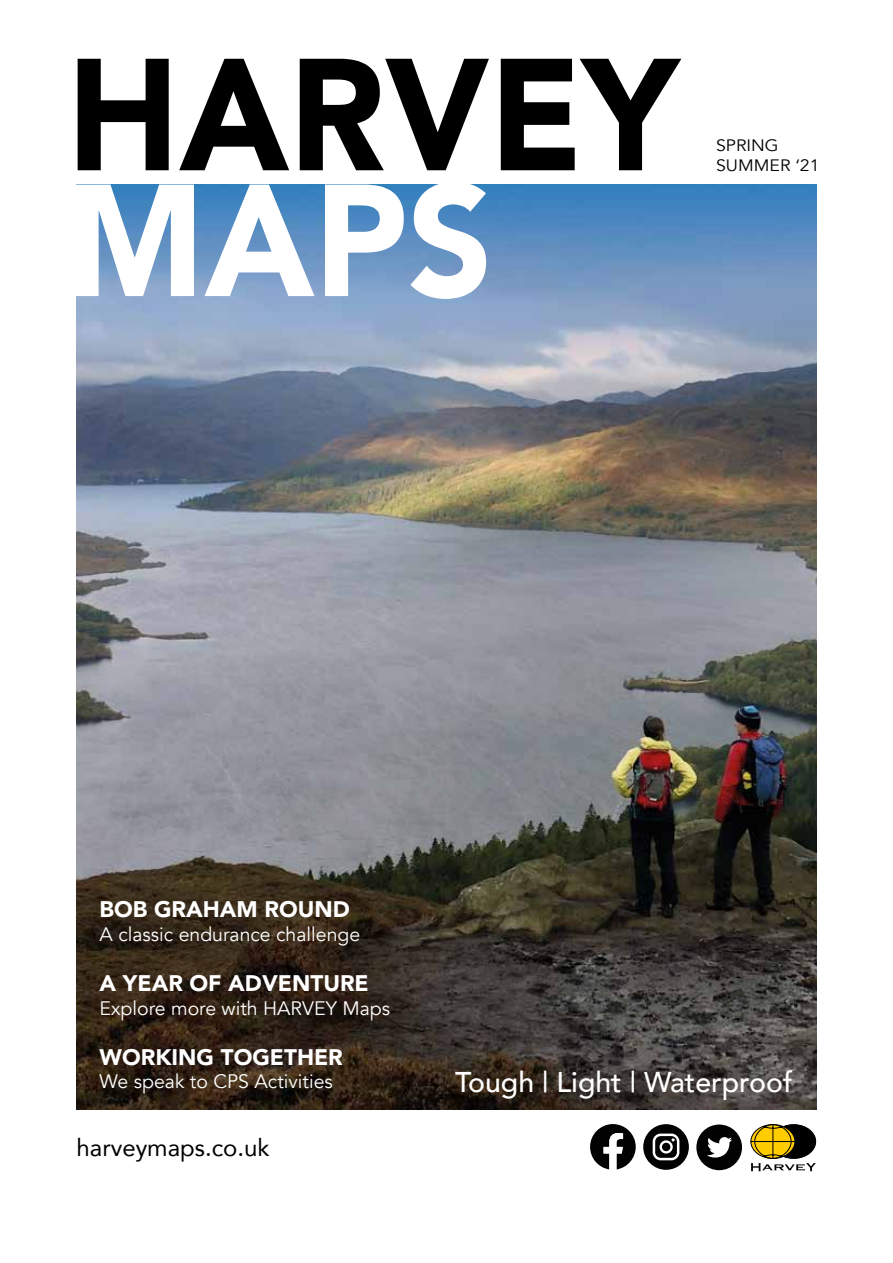
<style>
.page{position:relative;width:893px;height:1263px;background:#fff}
.page>*{position:absolute;margin:0;border:0;box-sizing:border-box;transform-origin:0 0}
.t1{font:900 157.5px "Avenir";color:#000;scale:.94 1}
.t2{font:900 157.5px "Avenir";color:#fff;scale:.94 1}
.t3{font:500 28.5px "Avenir";color:#fff}
.t4{font:24px "Avenir";color:#000}
.t5{font:900 22.5px "Avenir";color:#fff}
.t6{font:19.5px "Avenir";color:#fff}
.t7{font:16.5px/19.8px "Avenir";color:#000;scale:1.07 1}
</style>
<div class="page">
<img style="left:77px;top:185px;width:739px;height:925px">
<div style="left:696px;top:1124px;width:46px;height:46px;background:#020203;border-radius:50%"></div>
<svg style="left:707px;top:1137px;width:25px;height:21px"></svg>
<div style="left:643px;top:1124px;width:46px;height:46px;background:#020203;border-radius:50%"></div>
<svg style="left:653px;top:1133px;width:26px;height:27px"></svg>
<svg style="left:590px;top:1124px;width:46px;height:46px"></svg>
<svg style="left:750px;top:1124px;width:66px;height:47px"></svg>
<h1 class="t1" style="left:67px;top:-20px;width:652px">HARVEY</h1>
<h1 class="t2" style="left:65px;top:106px;width:457px">MAPS</h1>
<p class="t7" style="left:716px;top:136px;width:98px">SPRING<br>SUMMER ‘21</p>
<p class="t5" style="left:100px;top:890px;width:252px">BOB GRAHAM ROUND</p>
<p class="t6" style="left:100px;top:922px;width:262px">A classic endurance challenge</p>
<p class="t5" style="left:100px;top:964px;width:271px">A YEAR OF ADVENTURE</p>
<p class="t6" style="left:100px;top:996px;width:292px">Explore more with HARVEY Maps</p>
<p class="t5" style="left:100px;top:1038px;width:245px">WORKING TOGETHER</p>
<p class="t6" style="left:100px;top:1070px;width:235px">We speak to CPS Activities</p>
<p class="t4" style="left:77px;top:1128px;width:195px">harveymaps.co.uk</p>
<h2 class="t3" style="left:455px;top:1057px;width:339px">Tough | Light | Waterproof</h2>
</div>
